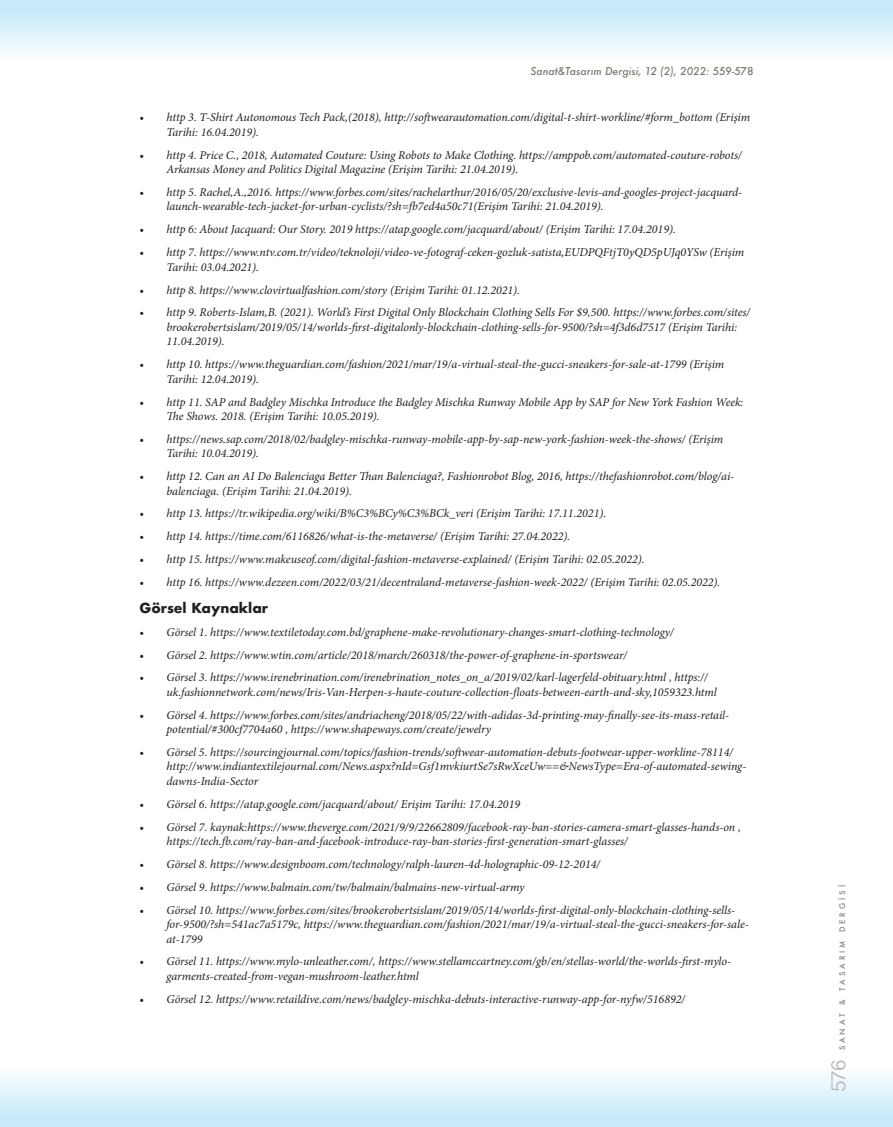
<style>
.page{position:relative;width:893px;height:1127px;background:#fff}
.page>*{position:absolute;margin:0;border:0;box-sizing:border-box;transform-origin:0 0}
.t1{font:18px "Oriya Sangam MN";color:#b6b7bb}
.Kaynakça{font:700 13.5px "Futura";color:#231f20}
.t2{font:italic 12px/14.4px "Minion Pro";letter-spacing:-.005em;color:#231f20}
.t3{font:italic 500 10.5px "Futura";color:#7d796d}
.t4{font:500 7.5px "Futura";letter-spacing:.4em;color:#808285}
.s1{font-style:normal}
</style>
<div class="page">
<div style="left:0;top:1045px;width:893px;height:82px;background:linear-gradient(to bottom,#fff,#c3e9fa)"></div>
<div style="left:0;top:0;width:893px;height:81px;background:linear-gradient(to bottom,#c0e8f9,#fff)"></div>
<p class="t3" style="left:530px;top:64px;width:224px">Sanat&amp;Tasarım Dergisi, 12 (2), 2022: <span class="s1">559-578</span></p>
<p class="t2" style="left:166px;top:110px;width:585px;text-indent:-27px">• http 3. T-Shirt Autonomous Tech Pack,(2018), http://softwearautomation.com/digital-t-shirt-workline/#form_bottom (Erişim<br>Tarihi: 16.04.2019).</p>
<p class="t2" style="left:166px;top:148px;width:577px;text-indent:-27px">• http 4. Price C., 2018, Automated Couture: Using Robots to Make Clothing. https://amppob.com/automated-couture-robots/<br>Arkansas Money and Politics Digital Magazine (Erişim Tarihi: 21.04.2019).</p>
<p class="t2" style="left:166px;top:185px;width:577px;text-indent:-27px">• http 5. Rachel,A.,2016. https://www.forbes.com/sites/rachelarthur/2016/05/20/exclusive-levis-and-googles-project-jacquard&shy;launch-wearable-tech-jacket-for-urban-cyclists/?sh=fb7ed4a50c71(Erişim Tarihi: 21.04.2019).</p>
<p class="t2" style="left:139px;top:222px;width:538px">• http 6: About Jacquard: Our Story. 2019 https://atap.google.com/jacquard/about/ (Erişim Tarihi: 17.04.2019).</p>
<p class="t2" style="left:166px;top:245px;width:579px;text-indent:-27px">• http 7. https://www.ntv.com.tr/video/teknoloji/video-ve-fotograf-ceken-gozluk-satista,EUDPQFtjT0yQD5pUJq0YSw (Erişim<br>Tarihi: 03.04.2021).</p>
<p class="t2" style="left:139px;top:282px;width:382px">• http 8. https://www.clovirtualfashion.com/story (Erişim Tarihi: 01.12.2021).</p>
<p class="t2" style="left:166px;top:305px;width:585px;text-indent:-27px">• http 9. Roberts-Islam,B. (2021). World’s First Digital Only Blockchain Clothing Sells For $9,500. https://www.forbes.com/sites/ brookerobertsislam/2019/05/14/worlds-first-digitalonly-blockchain-clothing-sells-for-9500/?sh=4f3d6d7517 (Erişim Tarihi:<br>11.04.2019).</p>
<p class="t2" style="left:166px;top:357px;width:559px;text-indent:-27px">• http 10. https://www.theguardian.com/fashion/2021/mar/19/a-virtual-steal-the-gucci-sneakers-for-sale-at-1799 (Erişim<br>Tarihi: 12.04.2019).</p>
<p class="t2" style="left:166px;top:394px;width:578px;text-indent:-27px">• http 11. SAP and Badgley Mischka Introduce the Badgley Mischka Runway Mobile App by SAP for New York Fashion Week:<br>The Shows. 2018. (Erişim Tarihi: 10.05.2019).</p>
<p class="t2" style="left:166px;top:432px;width:558px;text-indent:-27px">• https://news.sap.com/2018/02/badgley-mischka-runway-mobile-app-by-sap-new-york-fashion-week-the-shows/ (Erişim<br>Tarihi: 10.04.2019).</p>
<p class="t2" style="left:166px;top:469px;width:569px;text-indent:-27px">• http 12. Can an AI Do Balenciaga Better Than Balenciaga?, Fashionrobot Blog, 2016, https://thefashionrobot.com/blog/ai&shy;balenciaga. (Erişim Tarihi: 21.04.2019).</p>
<p class="t2" style="left:139px;top:506px;width:468px">• http 13. https://tr.wikipedia.org/wiki/B%C3%BCy%C3%BCk_veri (Erişim Tarihi: 17.11.2021).</p>
<p class="t2" style="left:139px;top:529px;width:432px">• http 14. https://time.com/6116826/what-is-the-metaverse/ (Erişim Tarihi: 27.04.2022).</p>
<p class="t2" style="left:139px;top:552px;width:507px">• http 15. https://www.makeuseof.com/digital-fashion-metaverse-explained/ (Erişim Tarihi: 02.05.2022).</p>
<p class="t2" style="left:139px;top:575px;width:582px">• http 16. https://www.dezeen.com/2022/03/21/decentraland-metaverse-fashion-week-2022/ (Erişim Tarihi: 02.05.2022).</p>
<p class="Kaynakça" style="left:139px;top:598px;width:130px">Görsel Kaynaklar</p>
<p class="t2" style="left:139px;top:624px;width:536px">• Görsel 1. https://www.textiletoday.com.bd/graphene-make-revolutionary-changes-smart-clothing-technology/</p>
<p class="t2" style="left:139px;top:647px;width:489px">• Görsel 2. https://www.wtin.com/article/2018/march/260318/the-power-of-graphene-in-sportswear/</p>
<p class="t2" style="left:166px;top:670px;width:552px;text-indent:-27px">• Görsel 3. https://www.irenebrination.com/irenebrination_notes_on_a/2019/02/karl-lagerfeld-obituary.html , https:// uk.fashionnetwork.com/news/Iris-Van-Herpen-s-haute-couture-collection-floats-between-earth-and-sky,1059323.html</p>
<p class="t2" style="left:166px;top:708px;width:564px;text-indent:-27px">• Görsel 4. https://www.forbes.com/sites/andriacheng/2018/05/22/with-adidas-3d-printing-may-finally-see-its-mass-retail&shy;potential/#300cf7704a60 , https://www.shapeways.com/create/jewelry</p>
<p class="t2" style="left:166px;top:745px;width:581px;text-indent:-27px">• Görsel 5. https://sourcingjournal.com/topics/fashion-trends/softwear-automation-debuts-footwear-upper-workline-78114/ http://www.indiantextilejournal.com/News.aspx?nId=Gsf1mvkiurtSe7sRwXceUw==&amp;NewsType=Era-of-automated-sewing&shy;dawns-India-Sector</p>
<p class="t2" style="left:139px;top:797px;width:382px">• Görsel 6. https://atap.google.com/jacquard/about/ Erişim Tarihi: 17.04.2019</p>
<p class="t2" style="left:166px;top:819px;width:576px;text-indent:-27px">• Görsel 7. kaynak:https://www.theverge.com/2021/9/9/22662809/facebook-ray-ban-stories-camera-smart-glasses-hands-on , https://tech.fb.com/ray-ban-and-facebook-introduce-ray-ban-stories-first-generation-smart-glasses/</p>
<p class="t2" style="left:139px;top:857px;width:462px">• Görsel 8. https://www.designboom.com/technology/ralph-lauren-4d-holographic-09-12-2014/</p>
<p class="t2" style="left:139px;top:880px;width:386px">• Görsel 9. https://www.balmain.com/tw/balmain/balmains-new-virtual-army</p>
<p class="t2" style="left:166px;top:903px;width:584px;text-indent:-27px">• Görsel 10. https://www.forbes.com/sites/brookerobertsislam/2019/05/14/worlds-first-digital-only-blockchain-clothing-sells&shy;for-9500/?sh=541ac7a5179c, https://www.theguardian.com/fashion/2021/mar/19/a-virtual-steal-the-gucci-sneakers-for-sale&shy;at-1799</p>
<p class="t2" style="left:166px;top:954px;width:566px;text-indent:-27px">• Görsel 11. https://www.mylo-unleather.com/, https://www.stellamccartney.com/gb/en/stellas-world/the-worlds-first-mylo&shy;garments-created-from-vegan-mushroom-leather.html</p>
<p class="t2" style="left:139px;top:992px;width:547px">• Görsel 12. https://www.retaildive.com/news/badgley-mischka-debuts-interactive-runway-app-for-nyfw/516892/</p>
<p class="t4" style="left:837px;top:1050px;width:167px;rotate:-90deg">SANAT &amp; TASARIM DERGİSİ</p>
<h1 class="t1" style="left:826px;top:1092px;width:35px;rotate:-90deg">576</h1>
</div>
